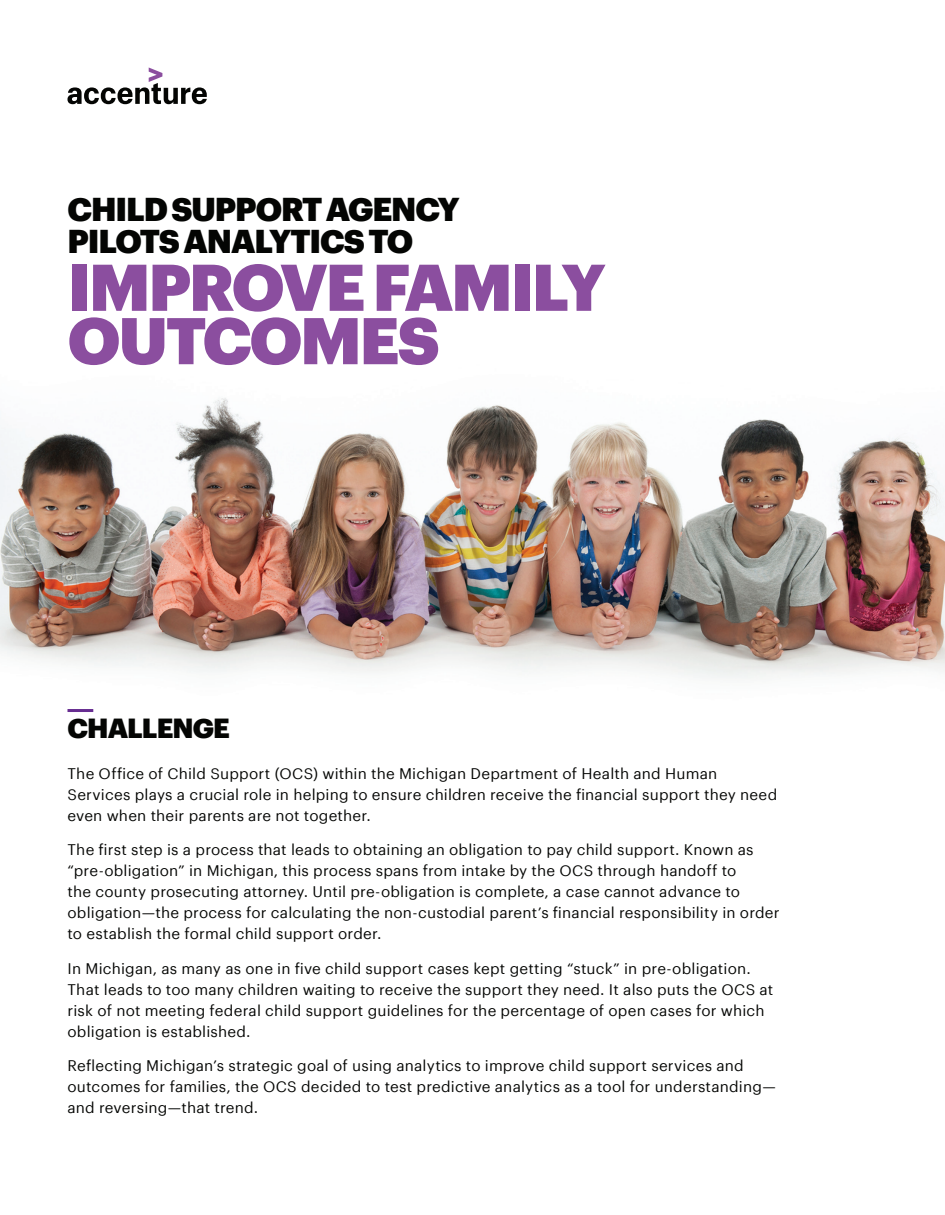
<style>
.page{position:relative;width:945px;height:1215px;background:#fff}
.page>*{position:absolute;margin:0;border:0;box-sizing:border-box;transform-origin:0 0}
.t1{font:900 64.5px/53.4px "Graphik";letter-spacing:-.035em;color:#8b4e9f}
.t2{font:900 32.25px/32.7px "Graphik";letter-spacing:-.035em;color:#040503}
.t3{font:900 27px "Graphik";letter-spacing:-.035em;color:#040503}
.t4{font:15px/21px "Graphik";letter-spacing:.015em;color:#040503}
</style>
<div class="page">
<img style="left:0;top:104px;width:945px;height:608px">
<svg style="left:67px;top:67px;width:140px;height:37px"></svg>
<hr style="left:68px;top:709px;width:25px;height:3px;background:#672d91">
<p class="t2" style="left:68px;top:190px;width:394px">CHILD SUPPORT AGENCY<br>PILOTS ANALYTICS TO</p>
<p class="t1" style="left:68px;top:255px;width:540px">IMPROVE FAMILY<br>OUTCOMES</p>
<p class="t3" style="left:68px;top:707px;width:164px">CHALLENGE</p>
<p class="t4" style="left:68px;top:762px;width:711px">The Office of Child Support (OCS) within the Michigan Department of Health and Human<br>Services plays a crucial role in helping to ensure children receive the financial support they need even when their parents are not together.</p>
<p class="t4" style="left:68px;top:838px;width:714px">The first step is a process that leads to obtaining an obligation to pay child support. Known as “pre-obligation” in Michigan, this process spans from intake by the OCS through handoff to<br>the county prosecuting attorney. Until pre-obligation is complete, a case cannot advance to obligation—the process for calculating the non-custodial parent’s financial responsibility in order to establish the formal child support order.</p>
<p class="t4" style="left:68px;top:957px;width:707px">In Michigan, as many as one in five child support cases kept getting “stuck” in pre-obligation.<br>That leads to too many children waiting to receive the support they need. It also puts the OCS at risk of not meeting federal child support guidelines for the percentage of open cases for which obligation is established.</p>
<p class="t4" style="left:68px;top:1054px;width:710px">Reflecting Michigan’s strategic goal of using analytics to improve child support services and outcomes for families, the OCS decided to test predictive analytics as a tool for understanding— and reversing—that trend.</p>
</div>
